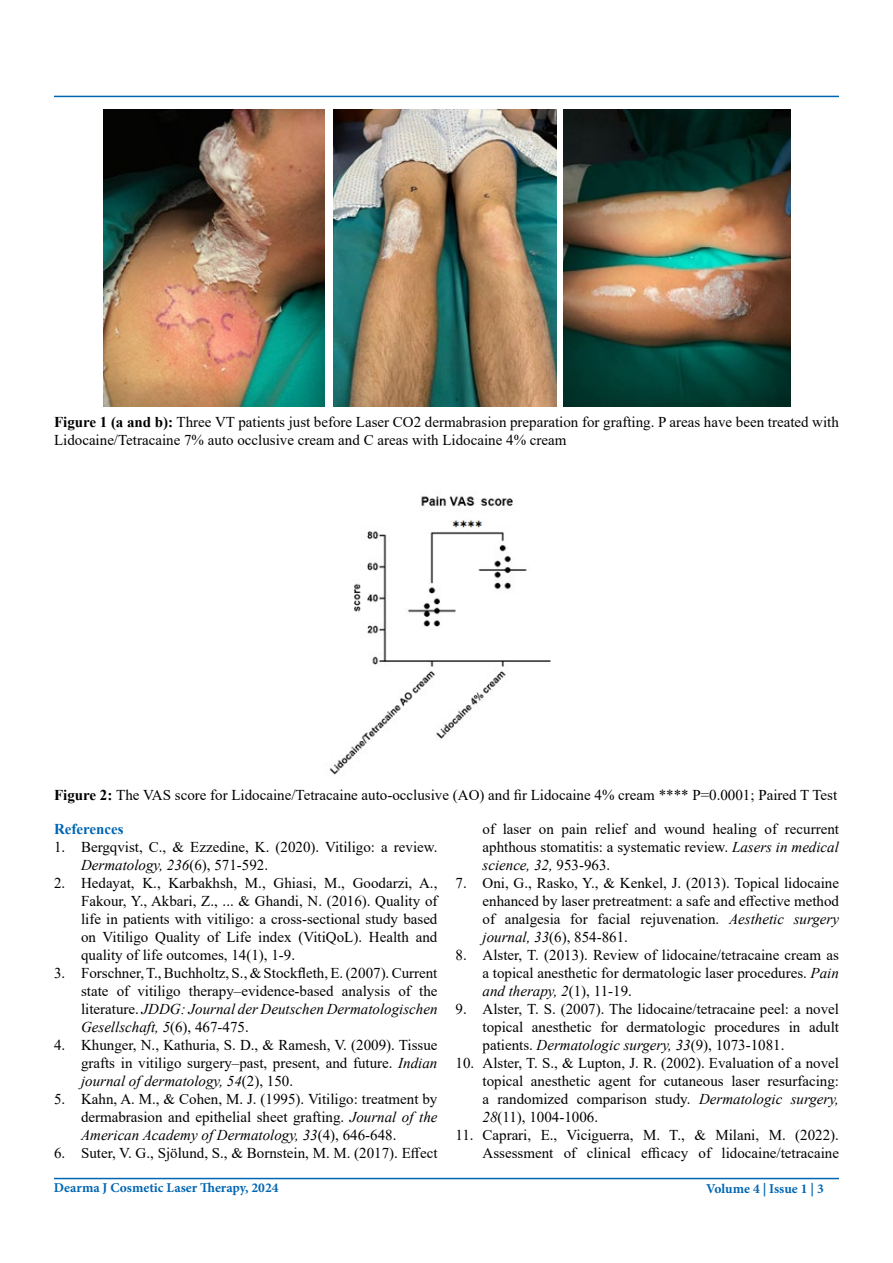
<style>
.page{position:relative;width:893px;height:1263px;background:#fff}
.page>*{position:absolute;margin:0;border:0;box-sizing:border-box;transform-origin:0 0}
.t1{font:15px/18px "Times New Roman";color:#000;text-align:justify}
.t2{font:700 15px "Times New Roman";color:#0066b3}
.t3{font:700 13.5px "Minion Pro";color:#0066b3}
.s1{font-weight:700}
.s2{font-style:italic}
</style>
<div class="page">
<hr style="left:54px;top:1178px;width:785px;height:1px;background:#0066b3">
<hr style="left:54px;top:96px;width:785px;height:1px;background:#0066b3">
<img style="left:103px;top:110px;width:221px;height:296px">
<img style="left:333px;top:110px;width:223px;height:297px">
<img style="left:564px;top:110px;width:226px;height:297px">
<img style="left:329px;top:496px;width:222px;height:279px">
<p class="t1" style="left:54px;top:413px;width:786px"><span class="s1">Figure 1 (a and b):</span> Three VT patients just before Laser CO2 dermabrasion preparation for grafting. P areas have been treated with<br>Lidocaine/Tetracaine 7% auto occlusive cream and C areas with Lidocaine 4% cream</p>
<p class="t1" style="left:54px;top:785px;width:785px"><span class="s1">Figure 2:</span> The VAS score for Lidocaine/Tetracaine auto-occlusive (AO) and fir Lidocaine 4% cream **** P=0.0001; Paired T Test</p>
<p class="t2" style="left:54px;top:818px;width:71px">References</p>
<p class="t1" style="left:81px;top:837px;width:358px;text-indent:-27px">1. Bergqvist, C., &amp; Ezzedine, K. (2020). Vitiligo: a review.<br><span class="s2">Dermatology, 236</span>(6), 571-592.</p>
<p class="t1" style="left:81px;top:873px;width:358px;text-indent:-27px">2. Hedayat, K., Karbakhsh, M., Ghiasi, M., Goodarzi, A., Fakour, Y., Akbari, Z., ... &amp; Ghandi, N. (2016). Quality of life in patients with vitiligo: a cross-sectional study based on Vitiligo Quality of Life index (VitiQoL). Health and quality of life outcomes, 14(1), 1-9.</p>
<p class="t1" style="left:81px;top:963px;width:358px;text-indent:-27px">3. Forschner, T., Buchholtz, S., &amp; Stockfleth, E. (2007). Current state of vitiligo therapy–evidence‐based analysis of the literature. <span class="s2">JDDG: Journal der Deutschen Dermatologischen Gesellschaft, 5</span>(6), 467-475.</p>
<p class="t1" style="left:81px;top:1035px;width:358px;text-indent:-27px">4. Khunger, N., Kathuria, S. D., &amp; Ramesh, V. (2009). Tissue grafts in vitiligo surgery–past, present, and future. <span class="s2">Indian journal of dermatology, 54</span>(2), 150.</p>
<p class="t1" style="left:81px;top:1089px;width:358px;text-indent:-27px">5. Kahn, A. M., &amp; Cohen, M. J. (1995). Vitiligo: treatment by dermabrasion and epithelial sheet grafting. <span class="s2">Journal of the American Academy of Dermatology, 33</span>(4), 646-648.</p>
<p class="t1" style="left:54px;top:1143px;width:385px">6. Suter, V. G., Sjölund, S., &amp; Bornstein, M. M. (2017). Effect</p>
<p class="t1" style="left:482px;top:820px;width:358px">of laser on pain relief and wound healing of recurrent aphthous stomatitis: a systematic review. <span class="s2">Lasers in medical science, 32,</span> 953-963.</p>
<p class="t1" style="left:482px;top:874px;width:358px;text-indent:-27px">7. Oni, G., Rasko, Y., &amp; Kenkel, J. (2013). Topical lidocaine enhanced by laser pretreatment: a safe and effective method of analgesia for facial rejuvenation. <span class="s2">Aesthetic surgery journal, 33</span>(6), 854-861.</p>
<p class="t1" style="left:482px;top:946px;width:358px;text-indent:-27px">8. Alster, T. (2013). Review of lidocaine/tetracaine cream as a topical anesthetic for dermatologic laser procedures. <span class="s2">Pain and therapy, 2</span>(1), 11-19.</p>
<p class="t1" style="left:482px;top:1000px;width:358px;text-indent:-27px">9. Alster, T. S. (2007). The lidocaine/tetracaine peel: a novel topical anesthetic for dermatologic procedures in adult patients. <span class="s2">Dermatologic surgery, 33</span>(9), 1073-1081.</p>
<p class="t1" style="left:482px;top:1054px;width:358px;text-indent:-27px">10. Alster, T. S., &amp; Lupton, J. R. (2002). Evaluation of a novel topical anesthetic agent for cutaneous laser resurfacing: a randomized comparison study. <span class="s2">Dermatologic surgery, 28</span>(11), 1004-1006.</p>
<p class="t1" style="left:455px;top:1126px;width:385px;text-align:right">11. Caprari, E., Viciguerra, M. T., &amp; Milani, M. (2022).<br>Assessment of clinical efficacy of lidocaine/tetracaine</p>
<p class="t3" style="left:54px;top:1178px;width:226px">Dearma J Cosmetic Laser Therapy, 2024</p>
<p class="t3" style="left:706px;top:1179px;width:119px">Volume 4 | Issue 1 | 3</p>
</div>
